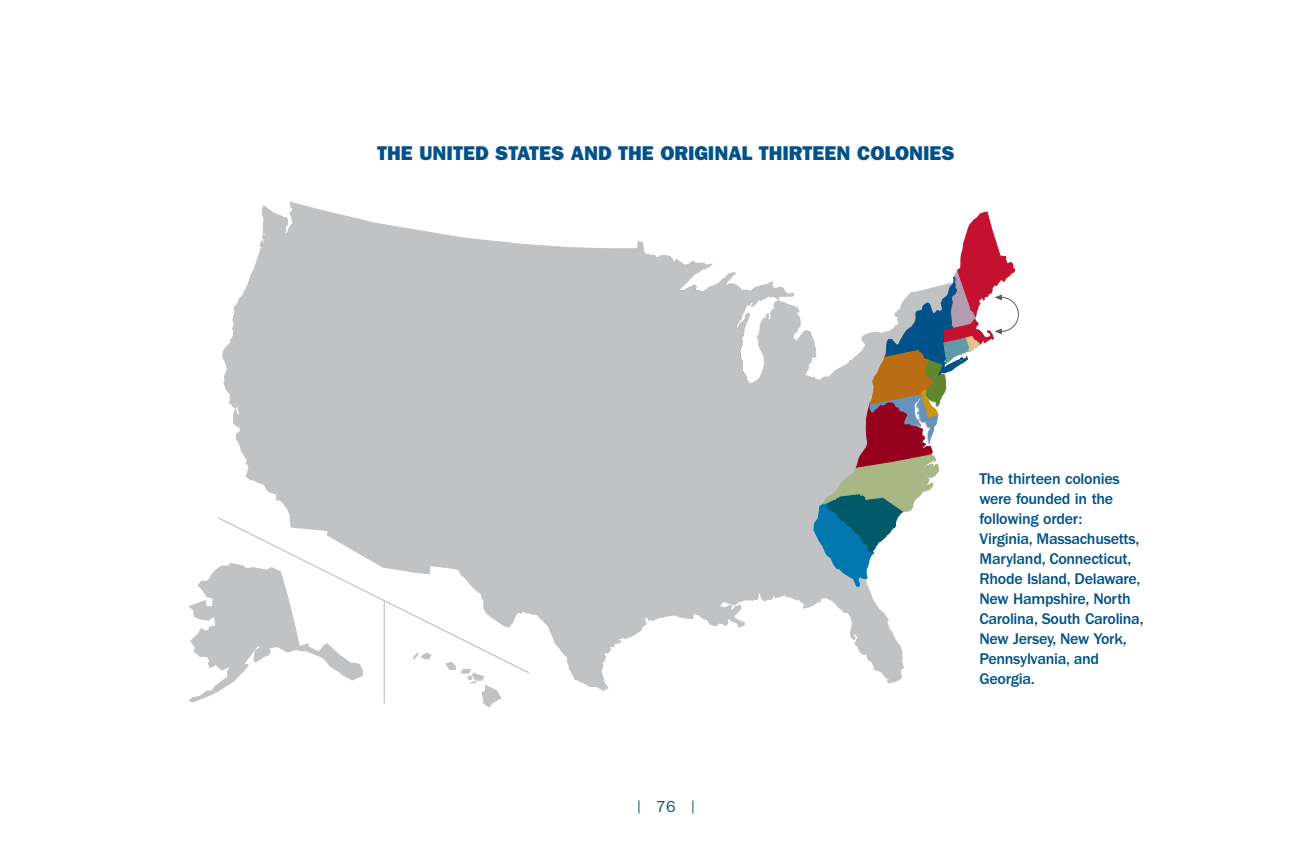
<style>
.page{position:relative;width:1296px;height:864px;background:#fff}
.page>*{position:absolute;margin:0;border:0;box-sizing:border-box;transform-origin:0 0}
.t1{font:800 20px "Franklin Gothic";color:#005288}
.t2{font:500 16px/20px "Franklin Gothic";letter-spacing:-.02em;color:#005288}
.t3{font:16px "Franklin Gothic";color:#005288}
</style>
<div class="page">
<svg style="left:638px;top:800px;width:1px;height:13px"></svg>
<svg style="left:692px;top:800px;width:1px;height:13px"></svg>
<svg style="left:189px;top:202px;width:830px;height:505px"></svg>
<div style="left:978px;top:471px;width:174px;height:243px;background:#fff"></div>
<p class="t1" style="left:377px;top:146px;width:579px">THE UNITED STATES AND THE ORIGINAL THIRTEEN COLONIES</p>
<p class="t3" style="left:656px;top:801px;width:21px">76</p>
<p class="t2" style="left:979px;top:470px;width:166px">The thirteen colonies were founded in the following order:<br>Virginia, Massachusetts,<br>Maryland, Connecticut,<br>Rhode Island, Delaware,<br>New Hampshire, North<br>Carolina, South Carolina,<br>New Jersey, New York,<br>Pennsylvania, and<br>Georgia.</p>
</div>
